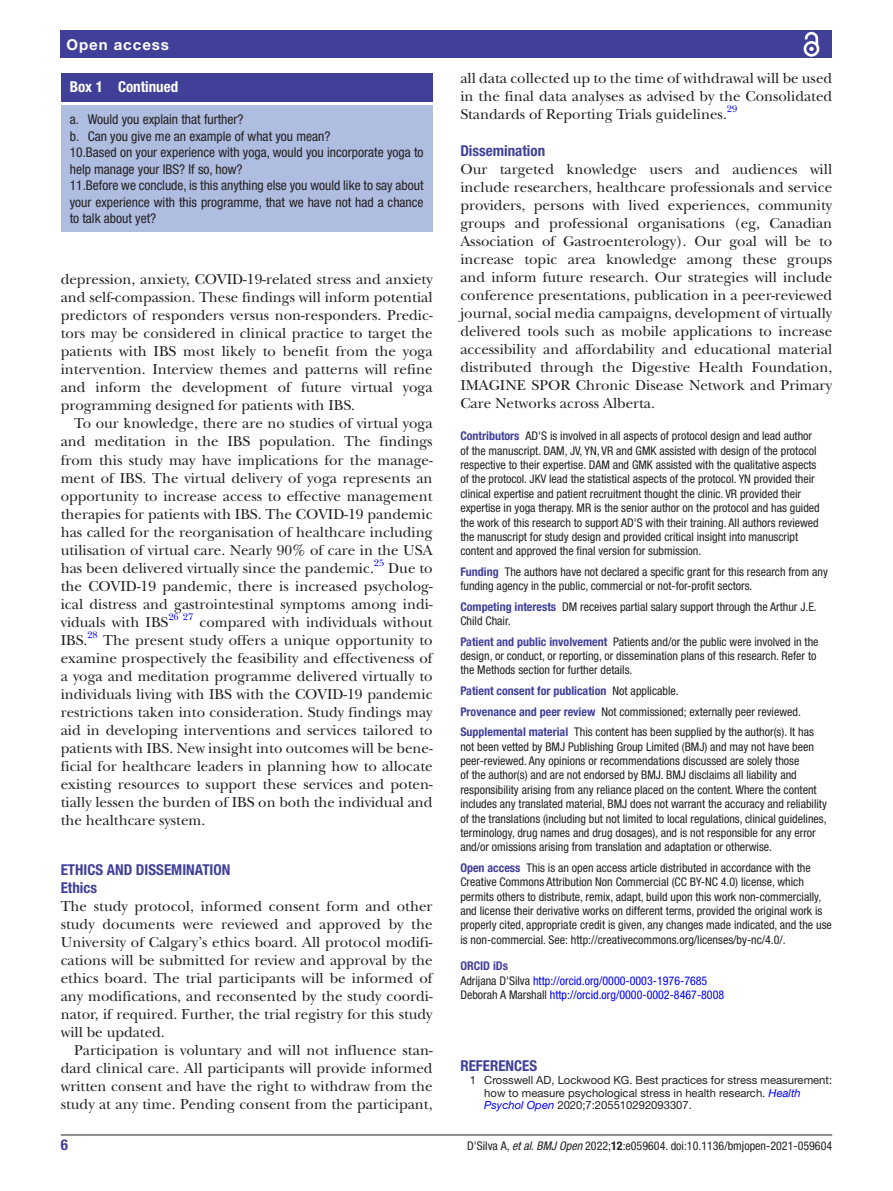
<style>
.page{position:relative;width:893px;height:1191px;background:#fff}
.page>*{position:absolute;margin:0;border:0;box-sizing:border-box;transform-origin:0 0}
.t1{font:15px/18px "New Baskerville";color:#231f20;text-align:justify}
.t2{font:700 condensed 15px/18px "Helvetica Neue LT Std";color:#414099}
.t3{font:700 condensed 15px "Helvetica Neue LT Std";color:#fff}
.t4{font:700 15px "Helvetica Neue LT Std";letter-spacing:.065em;color:#fff}
.t5{font:condensed 13.5px/16.5px "Helvetica Neue LT Std";color:#231f20}
.t6{font:condensed 12px/14.4px "Helvetica Neue LT Std";color:#231f20}
.t7{font:condensed 12px/14.4px "Helvetica Neue LT Std";color:#00f}
.t8{font:11.25px/12.8px "Helvetica Neue LT Std";color:#231f20}
.t9{font:9.9px "New Baskerville";color:#00f}
.s1{font-weight:700;color:#414099}
.s2{color:#231f20}
.s3{font-style:italic;color:#00f}
.s4{font-style:italic}
.s5{font-weight:700}
</style>
<div class="page">
<hr style="left:61px;top:1134px;width:771px;height:1px;background:#231f20">
<div style="left:61px;top:31px;width:771px;height:27px;background:#414099"></div>
<svg style="left:803px;top:31px;width:17px;height:26px"></svg>
<div style="left:61px;top:73px;width:372px;height:28px;background:#414099"></div>
<div style="left:61px;top:106px;width:372px;height:126px;background:#afbde1"></div>
<p class="t4" style="left:66px;top:35px;width:104px">Open access</p>
<p class="t3" style="left:70px;top:78px;width:110px">Box 1 Continued</p>
<p class="t5" style="left:70px;top:111px;width:355px">a. Would you explain that further?<br>b. Can you give me an example of what you mean?<br>10.Based on your experience with yoga, would you incorporate yoga to help manage your IBS? If so, how?<br>11.Before we conclude, is this anything else you would like to say about your experience with this programme, that we have not had a chance to talk about yet?</p>
<p class="t1" style="left:61px;top:271px;width:373px">depression, anxiety, COVID-19-related stress and anxiety and self-compassion. These findings will inform potential predictors of responders versus non-responders. Predic&shy;tors may be considered in clinical practice to target the patients with IBS most likely to benefit from the yoga intervention. Interview themes and patterns will refine and inform the development of future virtual yoga programming designed for patients with IBS.</p>
<p class="t1" style="left:61px;top:415px;width:373px;text-indent:14px">To our knowledge, there are no studies of virtual yoga and meditation in the IBS population. The findings from this study may have implications for the manage&shy;ment of IBS. The virtual delivery of yoga represents an opportunity to increase access to effective management therapies for patients with IBS. The COVID-19 pandemic has called for the reorganisation of healthcare including utilisation of virtual care. Nearly 90% of care in the USA has been delivered virtually since the pandemic.<sup>25</sup> Due to the COVID-19 pandemic, there is increased psycholog&shy;ical distress and gastrointestinal symptoms among indi&shy;viduals with IBS</p>
<p class="t9" style="left:168px;top:611px;width:26px">26 27</p>
<p class="t1" style="left:200px;top:613px;width:235px">compared with individuals without</p>
<p class="t1" style="left:61px;top:631px;width:28px">IBS.</p>
<p class="t9" style="left:87px;top:629px;width:12px">28</p>
<p class="t1" style="left:61px;top:631px;width:373px;text-indent:43px">The present study offers a unique opportunity to examine prospectively the feasibility and effectiveness of a yoga and meditation programme delivered virtually to individuals living with IBS with the COVID-19 pandemic restrictions taken into consideration. Study findings may aid in developing interventions and services tailored to patients with IBS. New insight into outcomes will be bene&shy;ficial for healthcare leaders in planning how to allocate existing resources to support these services and poten&shy;tially lessen the burden of IBS on both the individual and the healthcare system.</p>
<p class="t2" style="left:61px;top:860px;width:171px">ETHICS AND DISSEMINATION<br>Ethics</p>
<p class="t1" style="left:61px;top:897px;width:373px">The study protocol, informed consent form and other study documents were reviewed and approved by the University of Calgary’s ethics board. All protocol modifi&shy;cations will be submitted for review and approval by the ethics board. The trial participants will be informed of any modifications, and reconsented by the study coordi&shy;nator, if required. Further, the trial registry for this study will be updated.</p>
<p class="t1" style="left:61px;top:1041px;width:373px;text-indent:14px">Participation is voluntary and will not influence stan&shy;dard clinical care. All participants will provide informed written consent and have the right to withdraw from the study at any time. Pending consent from the participant,</p>
<p class="t1" style="left:460px;top:69px;width:373px">all data collected up to the time of withdrawal will be used in the final data analyses as advised by the Consolidated Standards of Reporting Trials guidelines.</p>
<p class="t9" style="left:727px;top:103px;width:12px">29</p>
<p class="t2" style="left:460px;top:141px;width:86px">Dissemination</p>
<p class="t1" style="left:460px;top:160px;width:373px">Our targeted knowledge users and audiences will include researchers, healthcare professionals and service providers, persons with lived experiences, community groups and professional organisations (eg, Canadian Association of Gastroenterology). Our goal will be to increase topic area knowledge among these groups and inform future research. Our strategies will include conference presentations, publication in a peer-reviewed journal, social media campaigns, development of virtually delivered tools such as mobile applications to increase accessibility and affordability and educational material distributed through the Digestive Health Foundation, IMAGINE SPOR Chronic Disease Network and Primary Care Networks across Alberta.</p>
<p class="t6" style="left:460px;top:429px;width:361px"><span class="s1">Contributors</span> AD'S is involved in all aspects of protocol design and lead author of the manuscript. DAM, JV, YN, VR and GMK assisted with design of the protocol respective to their expertise. DAM and GMK assisted with the qualitative aspects of the protocol. JKV lead the statistical aspects of the protocol. YN provided their clinical expertise and patient recruitment thought the clinic. VR provided their expertise in yoga therapy. MR is the senior author on the protocol and has guided the work of this research to support AD'S with their training. All authors reviewed the manuscript for study design and provided critical insight into manuscript content and approved the final version for submission.</p>
<p class="t6" style="left:460px;top:564px;width:369px"><span class="s1">Funding</span> The authors have not declared a specific grant for this research from any funding agency in the public, commercial or not-for-profit sectors.</p>
<p class="t6" style="left:460px;top:599px;width:358px"><span class="s1">Competing interests</span> DM receives partial salary support through the Arthur J.E.<br>Child Chair.</p>
<p class="t6" style="left:460px;top:634px;width:360px"><span class="s1">Patient and public involvement</span> Patients and/or the public were involved in the design, or conduct, or reporting, or dissemination plans of this research. Refer to the Methods section for further details.</p>
<p class="t6" style="left:460px;top:681px;width:355px;line-height:20.4px"><span class="s1">Patient consent for publication</span> Not applicable.<br><span class="s1">Provenance and peer review</span> Not commissioned; externally peer reviewed.<br><span class="s1">Supplemental material</span> This content has been supplied by the author(s). It has</p>
<p class="t6" style="left:460px;top:739px;width:368px">not been vetted by BMJ Publishing Group Limited (BMJ) and may not have been peer-reviewed. Any opinions or recommendations discussed are solely those<br>of the author(s) and are not endorsed by BMJ. BMJ disclaims all liability and responsibility arising from any reliance placed on the content. Where the content includes any translated material, BMJ does not warrant the accuracy and reliability of the translations (including but not limited to local regulations, clinical guidelines, terminology, drug names and drug dosages), and is not responsible for any error and/or omissions arising from translation and adaptation or otherwise.</p>
<p class="t6" style="left:460px;top:860px;width:373px"><span class="s1">Open access</span> This is an open access article distributed in accordance with the Creative Commons Attribution Non Commercial (CC BY-NC 4.0) license, which permits others to distribute, remix, adapt, build upon this work non-commercially, and license their derivative works on different terms, provided the original work is properly cited, appropriate credit is given, any changes made indicated, and the use is non-commercial. See: http://creativecommons.org/licenses/by-nc/4.0/.</p>
<p class="t7" style="left:460px;top:958px;width:265px"><span class="s1">ORCID iDs<br></span><span class="s2">Adrijana D'Silva</span> http://orcid.org/0000-0003-1976-7685<br><span class="s2">Deborah A Marshall</span> http://orcid.org/0000-0002-8467-8008</p>
<p class="t2" style="left:460px;top:1056px;width:78px">REFERENCES</p>
<p class="t8" style="left:484px;top:1073px;width:349px;text-indent:-15px">1 Crosswell AD, Lockwood KG. Best practices for stress measurement: how to measure psychological stress in health research. <span class="s3">Health<br>Psychol Open</span> 2020;7:205510292093307.</p>
<p class="t2" style="left:61px;top:1135px;width:9px">6</p>
<p class="t6" style="left:467px;top:1138px;width:366px">D'Silva A, <span class="s4">et al</span>. <span class="s4">BMJ Open</span> 2022;<span class="s5">12</span>:e059604. doi:10.1136/bmjopen-2021-059604</p>
</div>
